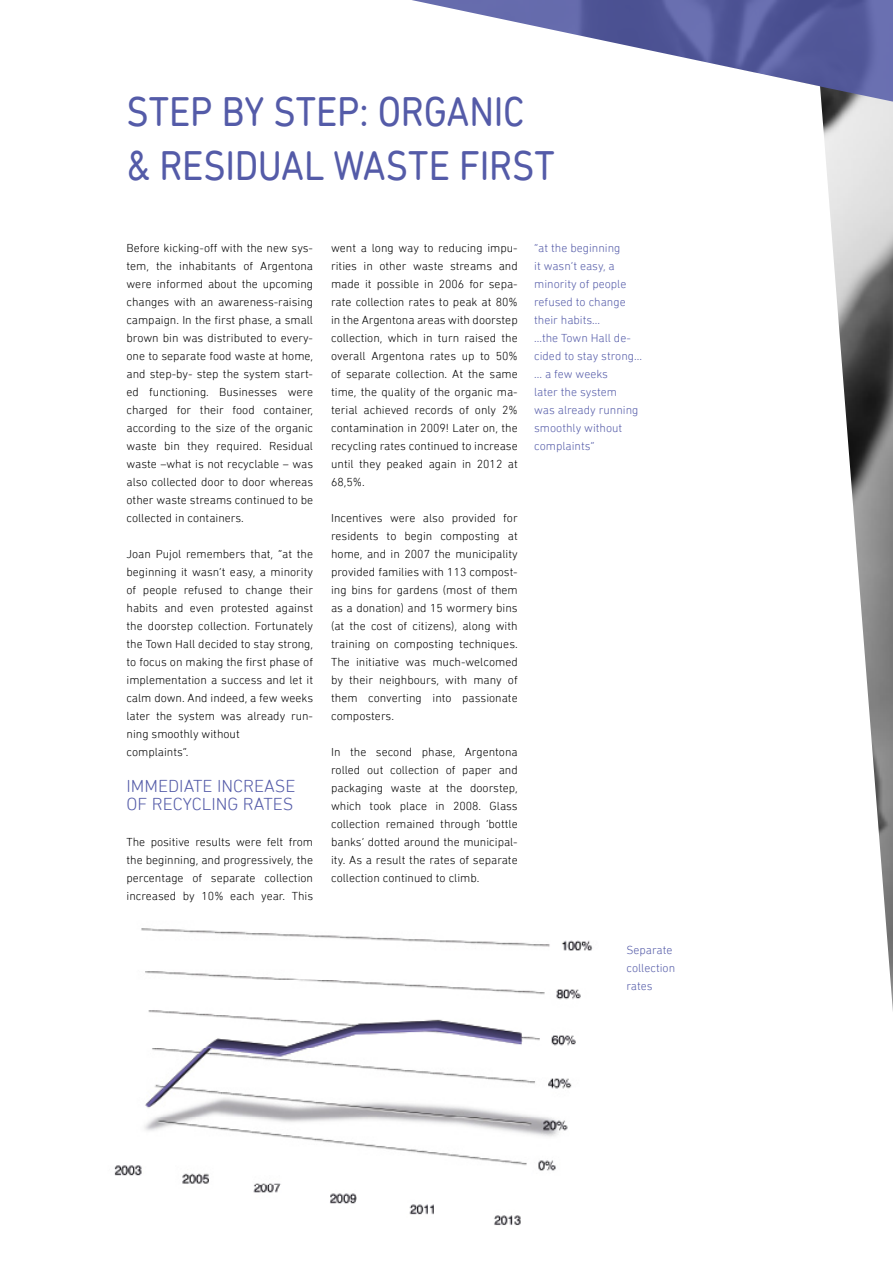
<style>
.page{position:relative;width:893px;height:1263px;background:#fff}
.page>*{position:absolute;margin:0;border:0;box-sizing:border-box;transform-origin:0 0}
.t1{font:42px "DIN Next Rounded LT Pro";letter-spacing:-.01em;color:#545ba8;scale:.9 1}
.body{font:300 18px/18px "DIN Next Rounded LT Pro";color:#545ba8}
.body-2{font:300 12px/18px "DIN Next Rounded LT Pro";color:#000;text-align:justify}
.body-3{font:300 12px/18px "DIN Next Rounded LT Pro";color:#545ba8}
</style>
<div class="page">
<svg style="left:412px;top:0;width:481px;height:1011px"></svg>
<img style="left:114px;top:913px;width:503px;height:312px">
<p class="t1" style="left:126px;top:87px;width:444px">STEP BY STEP: ORGANIC</p>
<p class="t1" style="left:126px;top:141px;width:477px">&amp; RESIDUAL WASTE FIRST</p>
<p class="body-2" style="left:126px;top:239px;width:188px">Before kicking-off with the new sys&shy;tem, the inhabitants of Argentona were informed about the upcoming changes with an awareness-raising campaign. In the first phase, a small brown bin was distributed to every&shy;one to separate food waste at home, and step-by- step the system start&shy;ed functioning. Businesses were charged for their food container, according to the size of the organic waste bin they required. Residual waste –what is not recyclable – was also collected door to door whereas other waste streams continued to be collected in containers.</p>
<p class="body-2" style="left:126px;top:545px;width:188px">Joan Pujol remembers that, “at the beginning it wasn’t easy, a minority of people refused to change their habits and even protested against the doorstep collection. Fortunately the Town Hall decided to stay strong, to focus on making the first phase of implementation a success and let it calm down. And indeed, a few weeks later the system was already run&shy;ning smoothly without</p>
<p class="body-2" style="left:126px;top:743px;width:64px">complaints”.</p>
<p class="body" style="left:126px;top:777px;width:171px">IMMEDIATE INCREASE<br>OF RECYCLING RATES</p>
<p class="body-2" style="left:126px;top:833px;width:188px">The positive results were felt from the beginning, and progressively, the percentage of separate collection increased by 10% each year. This</p>
<p class="body-2" style="left:331px;top:239px;width:188px">went a long way to reducing impu&shy;rities in other waste streams and made it possible in 2006 for sepa&shy;rate collection rates to peak at 80% in the Argentona areas with doorstep collection, which in turn raised the overall Argentona rates up to 50% of separate collection. At the same time, the quality of the organic ma&shy;terial achieved records of only 2% contamination in 2009! Later on, the recycling rates continued to increase until they peaked again in 2012 at 68,5%.</p>
<p class="body-2" style="left:331px;top:509px;width:188px">Incentives were also provided for residents to begin composting at home, and in 2007 the municipality provided families with 113 compost&shy;ing bins for gardens (most of them as a donation) and 15 wormery bins (at the cost of citizens), along with training on composting techniques.<br>The initiative was much-welcomed by their neighbours, with many of them converting into passionate composters.</p>
<p class="body-2" style="left:331px;top:743px;width:188px">In the second phase, Argentona rolled out collection of paper and packaging waste at the doorstep, which took place in 2008. Glass collection remained through ‘bottle banks’ dotted around the municipal&shy;ity. As a result the rates of separate collection continued to climb.</p>
<p class="body-3" style="left:534px;top:239px;width:94px">“at the beginning it wasn’t easy, a minority of people refused to change their habits...</p>
<p class="body-3" style="left:534px;top:329px;width:109px">...the Town Hall de&shy;cided to stay strong...</p>
<p class="body-3" style="left:534px;top:365px;width:106px">... a few weeks<br>later the system was already running smoothly without complaints”</p>
<p class="body-3" style="left:626px;top:941px;width:48px">Separate</p>
<p class="body-3" style="left:626px;top:959px;width:50px">collection</p>
<p class="body-3" style="left:626px;top:977px;width:28px">rates</p>
</div>
